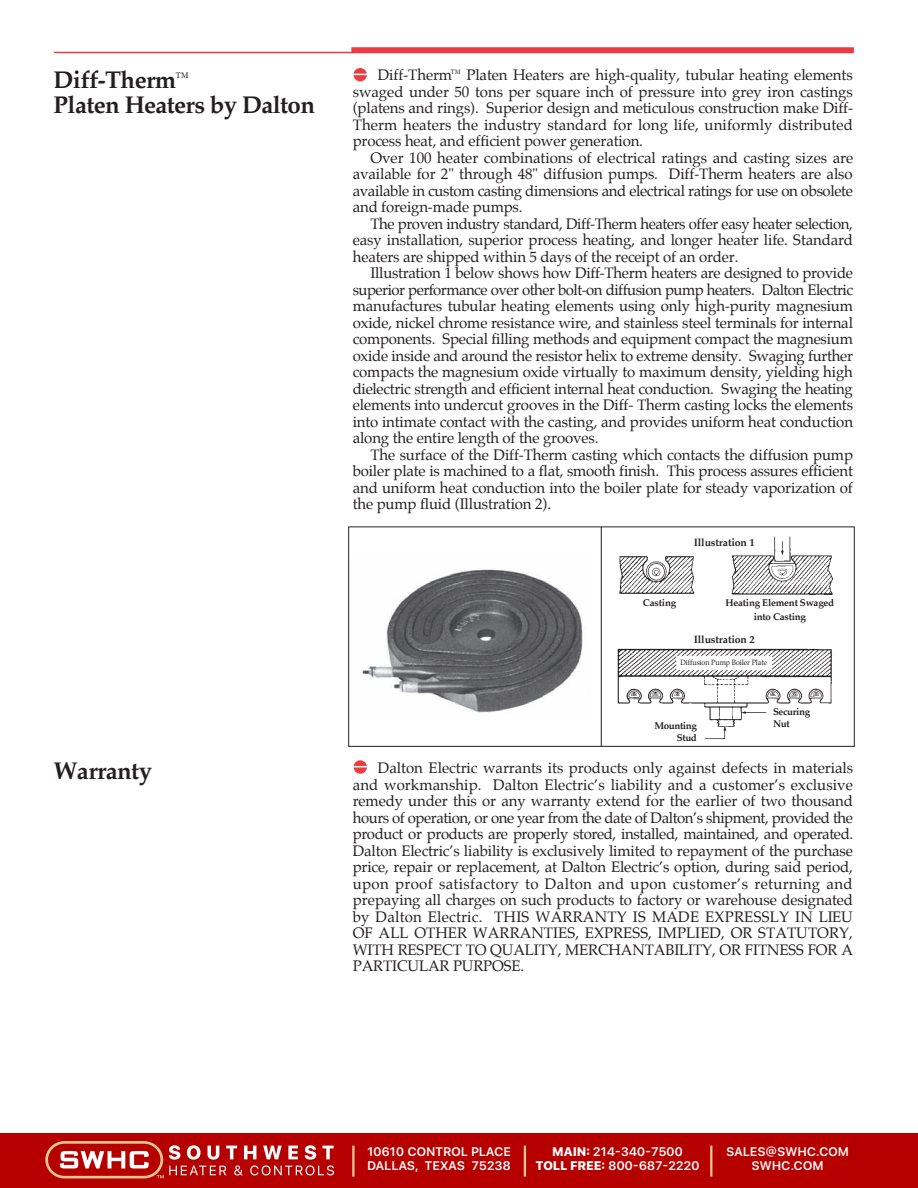
<style>
.page{position:relative;width:918px;height:1188px;background:#fff}
.page>*{position:absolute;margin:0;border:0;box-sizing:border-box;transform-origin:0 0}
.t1{font:700 24px/25.5px "Palatino";letter-spacing:-.025em;color:#231f20}
.t2{font:15px/16.5px "Palatino";letter-spacing:-.01em;color:#231f20;text-align:justify}
.t3{font:600 12.45px/14.9px "SF Pro Display";letter-spacing:.03em;color:#fff;text-align:center}
.t4{font:700 10.5px "Palatino";letter-spacing:-.01em;color:#231f20}
.t5{font:700 9.75px/12px "Palatino";letter-spacing:-.02em;color:#231f20;text-align:center}
.t6{font:7.5px "Palatino";letter-spacing:-.01em;color:#231f20;scale:.95 1}
.s1{font-weight:800}
</style>
<div class="page">
<div style="left:351px;top:47px;width:503px;height:6px;background:#ee3a41"></div>
<hr style="left:54px;top:52px;width:300px;height:1px;background:#ee3a41">
<img style="left:362px;top:569px;width:221px;height:144px">
<img style="left:601px;top:526px;width:246px;height:69px">
<img style="left:602px;top:648px;width:245px;height:99px">
<hr style="left:601px;top:527px;width:1px;height:220px;background:#231f20">
<svg style="left:354px;top:760px;width:13px;height:14px"></svg>
<svg style="left:354px;top:766px;width:13px;height:1px"></svg>
<svg style="left:353px;top:68px;width:14px;height:13px"></svg>
<svg style="left:353px;top:74px;width:14px;height:1px"></svg>
<div style="left:0;top:1133px;width:918px;height:55px;background:#b60000"></div>
<svg style="left:45px;top:1141px;width:289px;height:37px"></svg>
<hr style="left:352px;top:1146px;width:3px;height:31px;background:#e1c692">
<hr style="left:524px;top:1146px;width:2px;height:31px;background:#e1c692">
<hr style="left:710px;top:1146px;width:2px;height:31px;background:#e1c692">
<h1 class="t1" style="left:54px;top:66px;width:263px">Diff-Therm<sup>™<br></sup>Platen Heaters by Dalton</h1>
<h1 class="t1" style="left:54px;top:758px;width:100px">Warranty</h1>
<p class="t2" style="left:353px;top:67px;width:502px;text-indent:25px">Diff-Therm<sup>™</sup> Platen Heaters are high-quality, tubular heating elements swaged under 50 tons per square inch of pressure into grey iron castings (platens and rings). Superior design and meticulous construction make Diff-Therm heaters the industry standard for long life, uniformly distributed process heat, and efficient power generation.</p>
<p class="t2" style="left:353px;top:149px;width:502px;text-indent:18px">Over 100 heater combinations of electrical ratings and casting sizes are available for 2" through 48" diffusion pumps. Diff-Therm heaters are also available in custom casting dimensions and electrical ratings for use on obsolete and foreign-made pumps.</p>
<p class="t2" style="left:353px;top:215px;width:502px;text-indent:18px">The proven industry standard, Diff-Therm heaters offer easy heater selection, easy installation, superior process heating, and longer heater life. Standard heaters are shipped within 5 days of the receipt of an order.</p>
<p class="t2" style="left:353px;top:265px;width:502px;text-indent:18px">Illustration 1 below shows how Diff-Therm heaters are designed to provide superior performance over other bolt-on diffusion pump heaters. Dalton Electric manufactures tubular heating elements using only high-purity magnesium oxide, nickel chrome resistance wire, and stainless steel terminals for internal components. Special filling methods and equipment compact the magnesium oxide inside and around the resistor helix to extreme density. Swaging further compacts the magnesium oxide virtually to maximum density, yielding high dielectric strength and efficient internal heat conduction. Swaging the heating elements into undercut grooves in the Diff- Therm casting locks the elements into intimate contact with the casting, and provides uniform heat conduction along the entire length of the grooves.</p>
<p class="t2" style="left:353px;top:446px;width:502px;text-indent:18px">The surface of the Diff-Therm casting which contacts the diffusion pump boiler plate is machined to a flat, smooth finish. This process assures efficient and uniform heat conduction into the boiler plate for steady vaporization of the pump fluid (Illustration 2).</p>
<p class="t4" style="left:694px;top:533px;width:62px">Illustration 1</p>
<p class="t5" style="left:643px;top:597px;width:35px">Casting</p>
<p class="t5" style="left:726px;top:596px;width:110px;line-height:13.5px">Heating Element Swaged into Casting</p>
<p class="t4" style="left:694px;top:630px;width:62px">Illustration 2</p>
<p class="t6" style="left:680px;top:656px;width:93px">Diffusion Pump Boiler Plate</p>
<p class="t5" style="left:654px;top:719px;width:44px;text-align:right">Mounting<br>Stud</p>
<p class="t5" style="left:773px;top:705px;width:39px;text-align:left">Securing<br>Nut</p>
<p class="t2" style="left:353px;top:760px;width:502px;text-indent:25px">Dalton Electric warrants its products only against defects in materials and workmanship. Dalton Electric’s liability and a customer’s exclusive remedy under this or any warranty extend for the earlier of two thousand hours of operation, or one year from the date of Dalton’s shipment, provided the product or products are properly stored, installed, maintained, and operated.<br>Dalton Electric’s liability is exclusively limited to repayment of the purchase price, repair or replacement, at Dalton Electric’s option, during said period, upon proof satisfactory to Dalton and upon customer’s returning and prepaying all charges on such products to factory or warehouse designated by Dalton Electric. THIS WARRANTY IS MADE EXPRESSLY IN LIEU OF ALL OTHER WARRANTIES, EXPRESS, IMPLIED, OR STATUTORY, WITH RESPECT TO QUALITY, MERCHANTABILITY, OR FITNESS FOR A PARTICULAR PURPOSE.</p>
<p class="t3" style="left:367px;top:1143px;width:145px;text-align:left">10610 CONTROL PLACE<br>DALLAS, TEXAS 75238</p>
<p class="t3" style="left:536px;top:1143px;width:165px"><span class="s1">MAIN:</span> 214-340-7500<br><span class="s1">TOLL FREE:</span> 800-687-2220</p>
<p class="t3" style="left:726px;top:1143px;width:124px">SALES@SWHC.COM<br>SWHC.COM</p>
</div>
